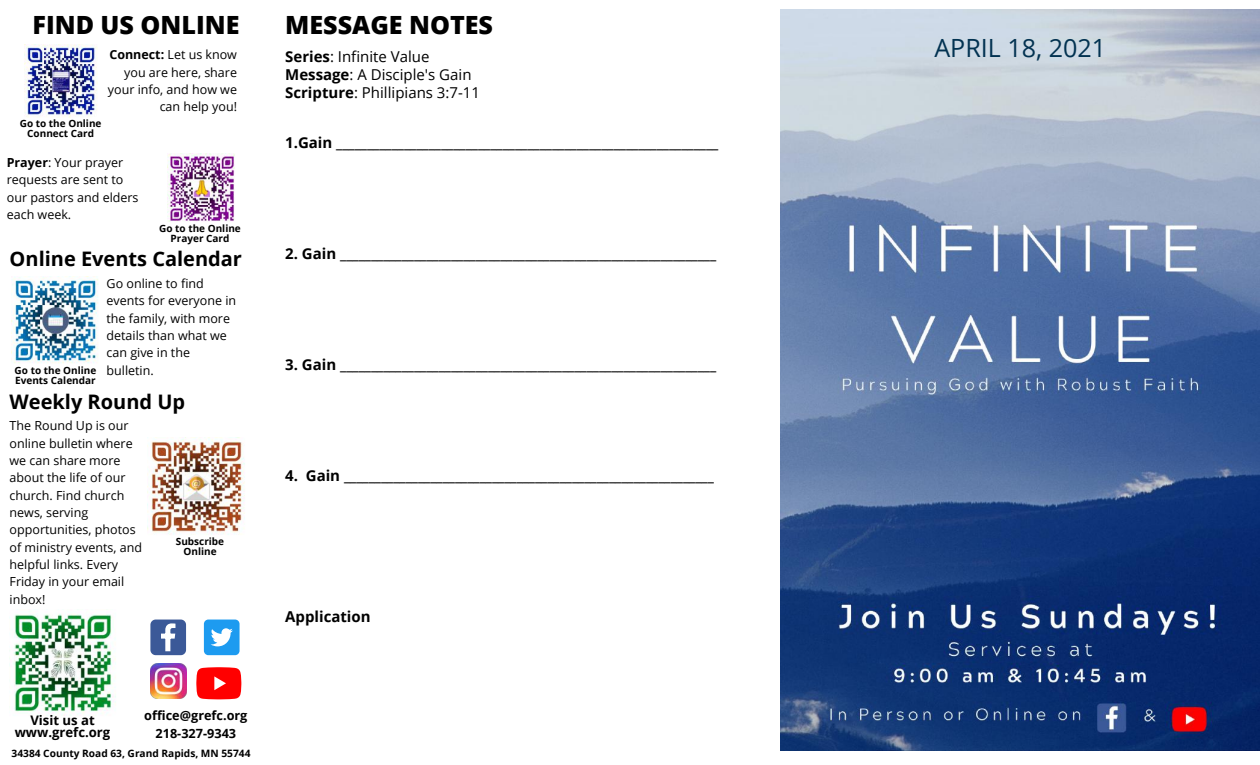
<style>
.page{position:relative;width:1260px;height:765px;background:#fff}
.page>*{position:absolute;margin:0;border:0;box-sizing:border-box;transform-origin:0 0}
.t1{font:800 25.12px "Open Sans";color:#000}
.t2{font:25.12px "Open Sans";color:#023251}
.t3{font:700 20px "Open Sans";color:#000}
.t4{font:700 15px "Open Sans";color:#000}
.t5{font:15px/17.9px "Open Sans";color:#000}
.t6{font:700 13.12px/11.9px "Open Sans";color:#000;text-align:center}
.t7{font:700 12.75px/17.6px "Open Sans";color:#000;text-align:center}
.t8{font:12.5px/17.4px "Open Sans";color:#000}
.t9{font:700 10.12px "Open Sans";color:#000}
.t10{font:700 10px/10px "Open Sans";color:#000;text-align:center}
.s1{font-weight:700}
</style>
<div class="page">
<img style="left:11px;top:276px;width:87px;height:87px">
<img style="left:150px;top:439px;width:95px;height:96px">
<img style="left:24px;top:45px;width:73px;height:73px">
<img style="left:168px;top:154px;width:67px;height:68px">
<img style="left:13px;top:614px;width:103px;height:102px">
<svg style="left:150px;top:620px;width:36px;height:35px"></svg>
<svg style="left:196px;top:667px;width:45px;height:32px"></svg>
<img style="left:150px;top:663px;width:36px;height:36px">
<div style="left:204px;top:620px;width:36px;height:35px;background:#1d9bf0;border-radius:4px"></div>
<svg style="left:211px;top:628px;width:22px;height:18px"></svg>
<img style="left:781px;top:10px;width:479px;height:741px">
<h1 class="t1" style="left:33px;top:7px;width:208px">FIND US ONLINE</h1>
<p class="t8" style="left:108px;top:46px;width:131px;text-align:right"><span class="s1">Connect:</span> Let us know you are here, share your info, and how we can help you!</p>
<p class="t10" style="left:20px;top:118px;width:83px">Go to the Online<br>Connect Card</p>
<p class="t8" style="left:7px;top:153px;width:133px"><span class="s1">Prayer</span>: Your prayer requests are sent to our pastors and elders each week.</p>
<p class="t10" style="left:159px;top:223px;width:83px">Go to the Online<br>Prayer Card</p>
<h2 class="t3" style="left:10px;top:245px;width:234px">Online Events Calendar</h2>
<p class="t10" style="left:15px;top:365px;width:83px;text-align:left">Go to the Online<br>Events Calendar</p>
<p class="t8" style="left:107px;top:274px;width:131px">Go online to find events for everyone in the family, with more details than what we can give in the bulletin.</p>
<h2 class="t3" style="left:10px;top:387px;width:177px">Weekly Round Up</h2>
<p class="t8" style="left:10px;top:417px;width:134px">The Round Up is our online bulletin where we can share more about the life of our church. Find church news, serving opportunities, photos of ministry events, and helpful links. Every<br>Friday in your email inbox!</p>
<p class="t10" style="left:176px;top:536px;width:50px">Subscribe<br>Online</p>
<p class="t7" style="left:144px;top:706px;width:105px">office@grefc.org<br>218-327-9343</p>
<p class="t6" style="left:15px;top:714px;width:97px">Visit us at www.grefc.org</p>
<p class="t9" style="left:12px;top:746px;width:240px">34384 County Road 63, Grand Rapids, MN 55744</p>
<h1 class="t1" style="left:285px;top:7px;width:209px">MESSAGE NOTES</h1>
<p class="t5" style="left:285px;top:47px;width:196px"><span class="s1">Series</span>: Infinite Value<br><span class="s1">Message</span>: A Disciple's Gain<br><span class="s1">Scripture</span>: Phillipians 3:7-11</p>
<p class="t4" style="left:285px;top:132px;width:435px">1.Gain ______________________________________________________________</p>
<p class="t4" style="left:285px;top:243px;width:432px">2. Gain _____________________________________________________________</p>
<p class="t4" style="left:285px;top:354px;width:432px">3. Gain _____________________________________________________________</p>
<p class="t4" style="left:285px;top:465px;width:430px">4. Gain ____________________________________________________________</p>
<p class="t4" style="left:285px;top:606px;width:87px">Application</p>
<h1 class="t2" style="left:934px;top:30px;width:173px">APRIL 18, 2021</h1>
</div>
